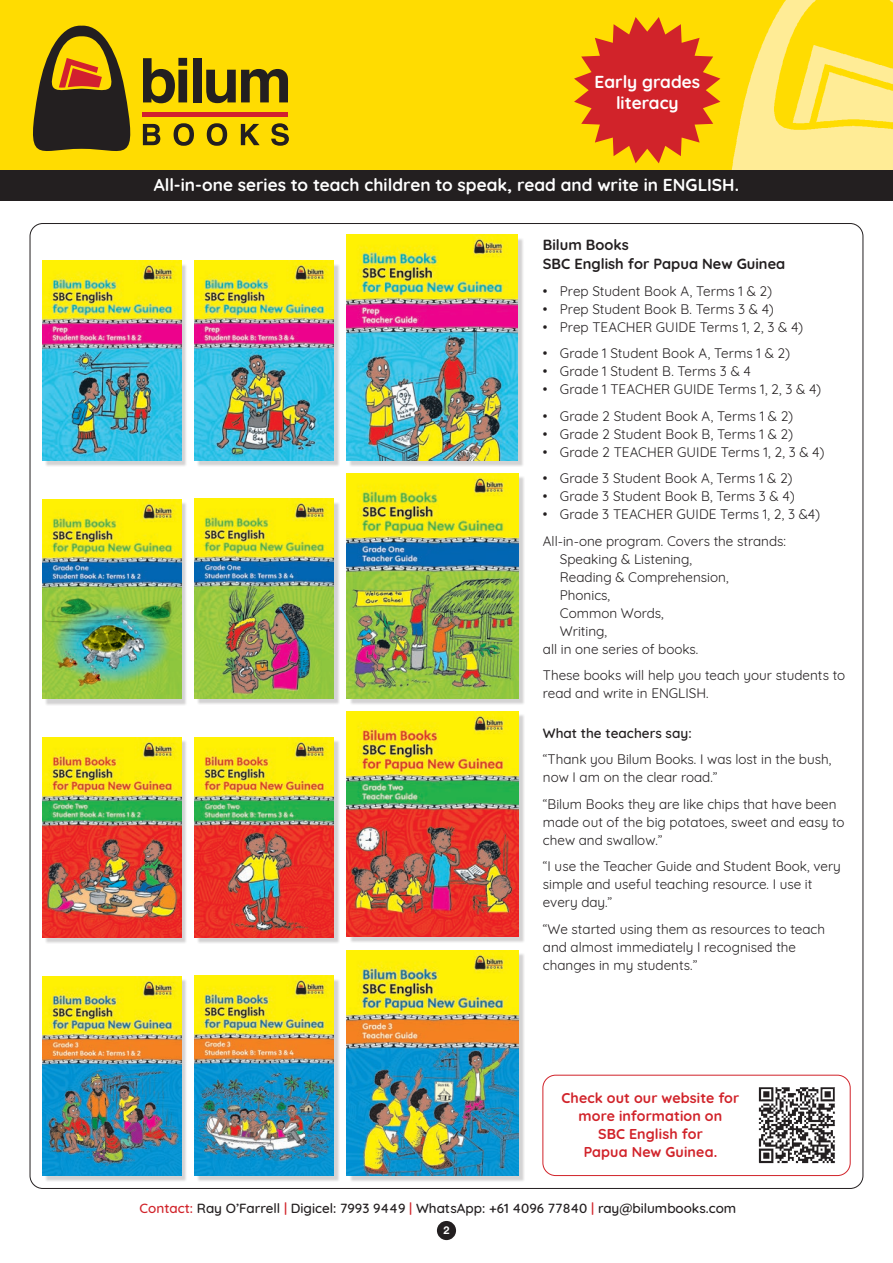
<style>
.page{position:relative;width:893px;height:1263px;background:#fff}
.page>*{position:absolute;margin:0;border:0;box-sizing:border-box;transform-origin:0 0}
.t1{font:700 17.25px/21px "Quicksand";color:#fff;text-align:center}
.t2{font:700 14.7px/19.5px "Quicksand";color:#231f20}
.t3{font:700 14.25px/18px "Quicksand";letter-spacing:.01em;color:#d1232a;text-align:center}
.t4{font:13.5px/18px "Quicksand";color:#231f20}
.t5{font:500 13.5px "Quicksand";color:#231f20}
.t6{font:600 13.5px "Quicksand";color:#231f20}
.t7{font:700 10.8px "Helvetica Neue LT Std";color:#fff}
.s1{color:#d1232a}
</style>
<div class="page">
<div style="left:348px;top:237px;width:176px;height:230px;background:#231f20;opacity:.2"></div>
<img style="left:346px;top:235px;width:172px;height:225px">
<div style="left:197px;top:263px;width:143px;height:204px;background:#231f20;opacity:.2"></div>
<img style="left:195px;top:261px;width:138px;height:200px">
<div style="left:44px;top:263px;width:144px;height:204px;background:#231f20;opacity:.2"></div>
<img style="left:43px;top:261px;width:138px;height:200px">
<div style="left:349px;top:476px;width:176px;height:230px;background:#231f20;opacity:.2"></div>
<img style="left:347px;top:474px;width:171px;height:225px">
<div style="left:197px;top:501px;width:143px;height:204px;background:#231f20;opacity:.2"></div>
<img style="left:195px;top:499px;width:138px;height:200px">
<div style="left:44px;top:501px;width:144px;height:204px;background:#231f20;opacity:.2"></div>
<img style="left:43px;top:499px;width:138px;height:200px">
<div style="left:349px;top:714px;width:176px;height:230px;background:#231f20;opacity:.2"></div>
<img style="left:347px;top:712px;width:171px;height:225px">
<div style="left:197px;top:739px;width:143px;height:205px;background:#231f20;opacity:.2"></div>
<img style="left:195px;top:738px;width:138px;height:199px">
<div style="left:44px;top:740px;width:144px;height:204px;background:#231f20;opacity:.2"></div>
<img style="left:43px;top:738px;width:138px;height:199px">
<div style="left:349px;top:952px;width:176px;height:230px;background:#231f20;opacity:.2"></div>
<img style="left:347px;top:950px;width:171px;height:225px">
<div style="left:197px;top:978px;width:143px;height:204px;background:#231f20;opacity:.2"></div>
<img style="left:195px;top:976px;width:138px;height:200px">
<div style="left:44px;top:978px;width:144px;height:204px;background:#231f20;opacity:.2"></div>
<img style="left:43px;top:976px;width:138px;height:200px">
<div style="left:437px;top:1221px;width:19px;height:19px;background:#231f20;border-radius:50%"></div>
<div style="left:543px;top:1075px;width:307px;height:101px;border:1px solid #d1232a;border-radius:13px"></div>
<div style="left:0;top:0;width:893px;height:172px;background:#ffdc01"></div>
<img style="left:731px;top:0;width:162px;height:170px">
<div style="left:193px;top:58px;width:9px;height:44px;background:#231f20"></div>
<svg style="left:206px;top:69px;width:82px;height:34px"></svg>
<svg style="left:207px;top:123px;width:20px;height:23px"></svg>
<svg style="left:241px;top:124px;width:19px;height:21px"></svg>
<svg style="left:271px;top:123px;width:18px;height:23px"></svg>
<div style="left:143px;top:112px;width:145px;height:5px;background:#d2202f"></div>
<svg style="left:33px;top:26px;width:161px;height:125px"></svg>
<div style="left:0;top:170px;width:893px;height:31px;background:#231f20"></div>
<img style="left:758px;top:1087px;width:77px;height:77px">
<svg style="left:574px;top:17px;width:146px;height:146px"></svg>
<p class="t1" style="left:595px;top:70px;width:107px">Early grades literacy</p>
<p class="t1" style="left:154px;top:173px;width:587px">All-in-one series to teach children to speak, read and write in ENGLISH.</p>
<p class="t2" style="left:543px;top:234px;width:244px">Bilum Books<br>SBC English for Papua New Guinea</p>
<p class="t4" style="left:543px;top:281px;width:231px">• Prep Student Book A, Terms 1 &amp; 2)</p>
<p class="t4" style="left:543px;top:299px;width:233px">• Prep Student Book B. Terms 3 &amp; 4)</p>
<p class="t4" style="left:543px;top:317px;width:262px">• Prep TEACHER GUIDE Terms 1, 2, 3 &amp; 4)</p>
<p class="t4" style="left:543px;top:343px;width:249px">• Grade 1 Student Book A, Terms 1 &amp; 2)</p>
<p class="t4" style="left:543px;top:361px;width:210px">• Grade 1 Student B. Terms 3 &amp; 4</p>
<p class="t4" style="left:543px;top:379px;width:280px">• Grade 1 TEACHER GUIDE Terms 1, 2, 3 &amp; 4)</p>
<p class="t4" style="left:543px;top:406px;width:252px">• Grade 2 Student Book A, Terms 1 &amp; 2)</p>
<p class="t4" style="left:543px;top:424px;width:252px">• Grade 2 Student Book B, Terms 1 &amp; 2)</p>
<p class="t4" style="left:543px;top:442px;width:283px">• Grade 2 TEACHER GUIDE Terms 1, 2, 3 &amp; 4)</p>
<p class="t4" style="left:543px;top:468px;width:251px">• Grade 3 Student Book A, Terms 1 &amp; 2)</p>
<p class="t4" style="left:543px;top:486px;width:253px">• Grade 3 Student Book B, Terms 3 &amp; 4)</p>
<p class="t4" style="left:543px;top:500px;width:279px;line-height:26.5px">• Grade 3 TEACHER GUIDE Terms 1, 2, 3 &amp;4)<br>All-in-one program. Covers the strands:</p>
<p class="t4" style="left:560px;top:549px;width:134px">Speaking &amp; Listening,</p>
<p class="t4" style="left:560px;top:567px;width:170px">Reading &amp; Comprehension,</p>
<p class="t4" style="left:560px;top:585px;width:52px">Phonics,</p>
<p class="t4" style="left:560px;top:603px;width:105px">Common Words,</p>
<p class="t4" style="left:560px;top:621px;width:49px">Writing,</p>
<p class="t4" style="left:543px;top:639px;width:157px">all in one series of books.</p>
<p class="t4" style="left:543px;top:665px;width:304px">These books will help you teach your students to read and write in ENGLISH.</p>
<p class="t6" style="left:543px;top:722px;width:150px">What the teachers say:</p>
<p class="t4" style="left:543px;top:749px;width:290px">“Thank you Bilum Books. I was lost in the bush, now I am on the clear road.”</p>
<p class="t4" style="left:543px;top:793px;width:303px">“Bilum Books they are like chips that have been made out of the big potatoes, sweet and easy to chew and swallow.”</p>
<p class="t4" style="left:543px;top:856px;width:299px">“I use the Teacher Guide and Student Book, very simple and useful teaching resource. I use it every day.”</p>
<p class="t4" style="left:543px;top:918px;width:284px">“We started using them as resources to teach and almost immediately I recognised the changes in my students.”</p>
<p class="t3" style="left:562px;top:1088px;width:179px">Check out our website for more information on<br>SBC English for<br>Papua New Guinea.</p>
<p class="t5" style="left:140px;top:1197px;width:598px"><span class="s1">Contact:</span> Ray O’Farrell <span class="s1">|</span> Digicel: 7993 9449 <span class="s1">|</span> WhatsApp: +61 4096 77840 <span class="s1">|</span> ray@bilumbooks.com</p>
<p class="t7" style="left:443px;top:1224px;width:8px">2</p>
</div>
